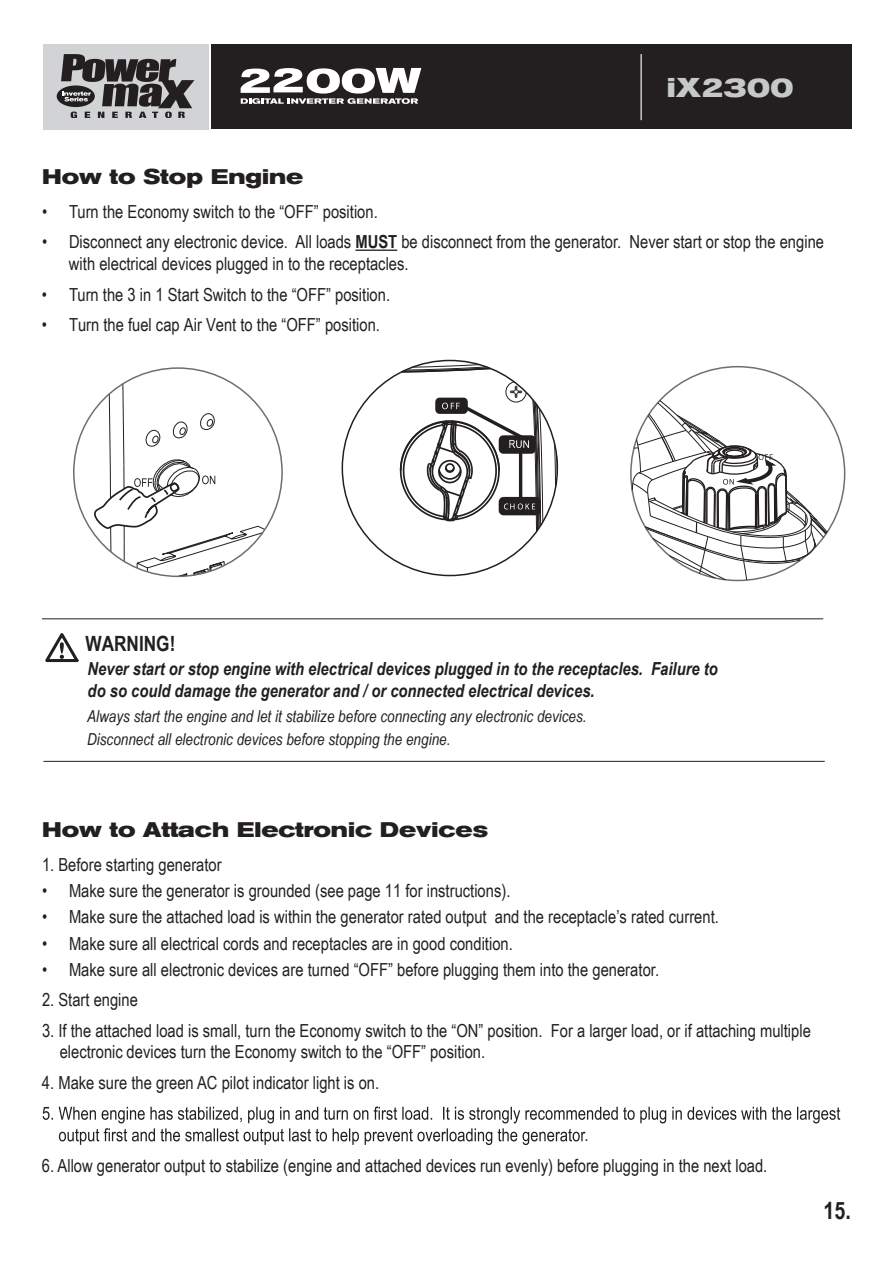
<style>
.page{position:relative;width:893px;height:1263px;background:#fff}
.page>*{position:absolute;margin:0;border:0;box-sizing:border-box;transform-origin:0 0}
.t1{font:700 27px "Akzidenz Grot Ext BQ";color:#c7c8ca}
.t2{font:700 24px "Arial Narrow";color:#231f20}
.t3{font:700 21px "Akzidenz Grot Ext BQ";color:#231f20}
.t4{font:700 21px "Arial Narrow";color:#231f20}
.t5{font:18px/21.6px "Arial Narrow";color:#231f20}
.t6{font:italic 700 18px/21.6px "Arial Narrow";color:#231f20}
.t7{font:italic 16.5px/23.1px "Arial Narrow";color:#231f20}
.s1{font-weight:700}
</style>
<div class="page">
<hr style="left:355px;top:250px;width:42px;height:1px;background:#231f20">
<svg style="left:43px;top:1106px;width:797px;height:39px"></svg>
<svg style="left:631px;top:399px;width:197px;height:182px"></svg>
<svg style="left:554px;top:443px;width:4px;height:54px"></svg>
<svg style="left:400px;top:364px;width:92px;height:9px"></svg>
<svg style="left:399px;top:381px;width:145px;height:151px"></svg>
<svg style="left:45px;top:633px;width:34px;height:30px"></svg>
<hr style="left:42px;top:619px;width:781px;height:1px;background:#231f20">
<hr style="left:43px;top:761px;width:782px;height:1px;background:#231f20">
<div style="left:44px;top:44px;width:165px;height:85px;background:#d1d3d4"></div>
<div style="left:211px;top:44px;width:640px;height:85px;background:#231f20"></div>
<hr style="left:640px;top:54px;width:2px;height:66px;background:#c7c8ca">
<div style="left:57px;top:85px;width:38px;height:22px;background:#231f20;border-radius:50%"></div>
<svg style="left:61px;top:54px;width:133px;height:64px"></svg>
<svg style="left:89px;top:383px;width:176px;height:194px"></svg>
<svg style="left:241px;top:68px;width:180px;height:36px"></svg>
<h1 class="t1" style="left:667px;top:72px;width:128px">iX2300</h1>
<p class="t3" style="left:42px;top:164px;width:263px">How to Stop Engine</p>
<p class="t5" style="left:42px;top:200px;width:337px">• Turn the Economy switch to the “OFF” position.</p>
<p class="t5" style="left:69px;top:230px;width:757px;text-indent:-27px">• Disconnect any electronic device. All loads <span class="s1">MUST</span> be disconnect from the generator. Never start or stop the engine with electrical devices plugged in to the receptacles.</p>
<p class="t5" style="left:42px;top:283px;width:350px">• Turn the 3 in 1 Start Switch to the “OFF” position.</p>
<p class="t5" style="left:42px;top:313px;width:339px">• Turn the fuel cap Air Vent to the “OFF” position.</p>
<p class="t4" style="left:85px;top:628px;width:91px">WARNING!</p>
<p class="t6" style="left:88px;top:657px;width:632px">Never start or stop engine with electrical devices plugged in to the receptacles. Failure to do so could damage the generator and / or connected electrical devices.</p>
<p class="t7" style="left:87px;top:704px;width:501px">Always start the engine and let it stabilize before connecting any electronic devices.<br>Disconnect all electronic devices before stopping the engine.</p>
<p class="t3" style="left:42px;top:817px;width:447px">How to Attach Electronic Devices</p>
<p class="t5" style="left:42px;top:853px;width:181px">1. Before starting generator</p>
<p class="t5" style="left:42px;top:879px;width:470px">• Make sure the generator is grounded (see page 11 for instructions).</p>
<p class="t5" style="left:42px;top:905px;width:678px">• Make sure the attached load is within the generator rated output and the receptacle’s rated current.</p>
<p class="t5" style="left:42px;top:932px;width:472px">• Make sure all electrical cords and receptacles are in good condition.</p>
<p class="t5" style="left:42px;top:958px;width:619px">• Make sure all electronic devices are turned “OFF” before plugging them into the generator.</p>
<p class="t5" style="left:42px;top:988px;width:97px">2. Start engine</p>
<p class="t5" style="left:60px;top:1019px;width:753px;text-indent:-18px">3. If the attached load is small, turn the Economy switch to the “ON” position. For a larger load, or if attaching multiple electronic devices turn the Economy switch to the “OFF” position.</p>
<p class="t5" style="left:42px;top:1071px;width:339px">4. Make sure the green AC pilot indicator light is on.</p>
<p class="t5" style="left:584px;top:1123px;width:6px">.</p>
<p class="t5" style="left:42px;top:1154px;width:727px">6. Allow generator output to stabilize (engine and attached devices run evenly) before plugging in the next load.</p>
<h2 class="t2" style="left:824px;top:1193px;width:29px">15.</h2>
</div>
